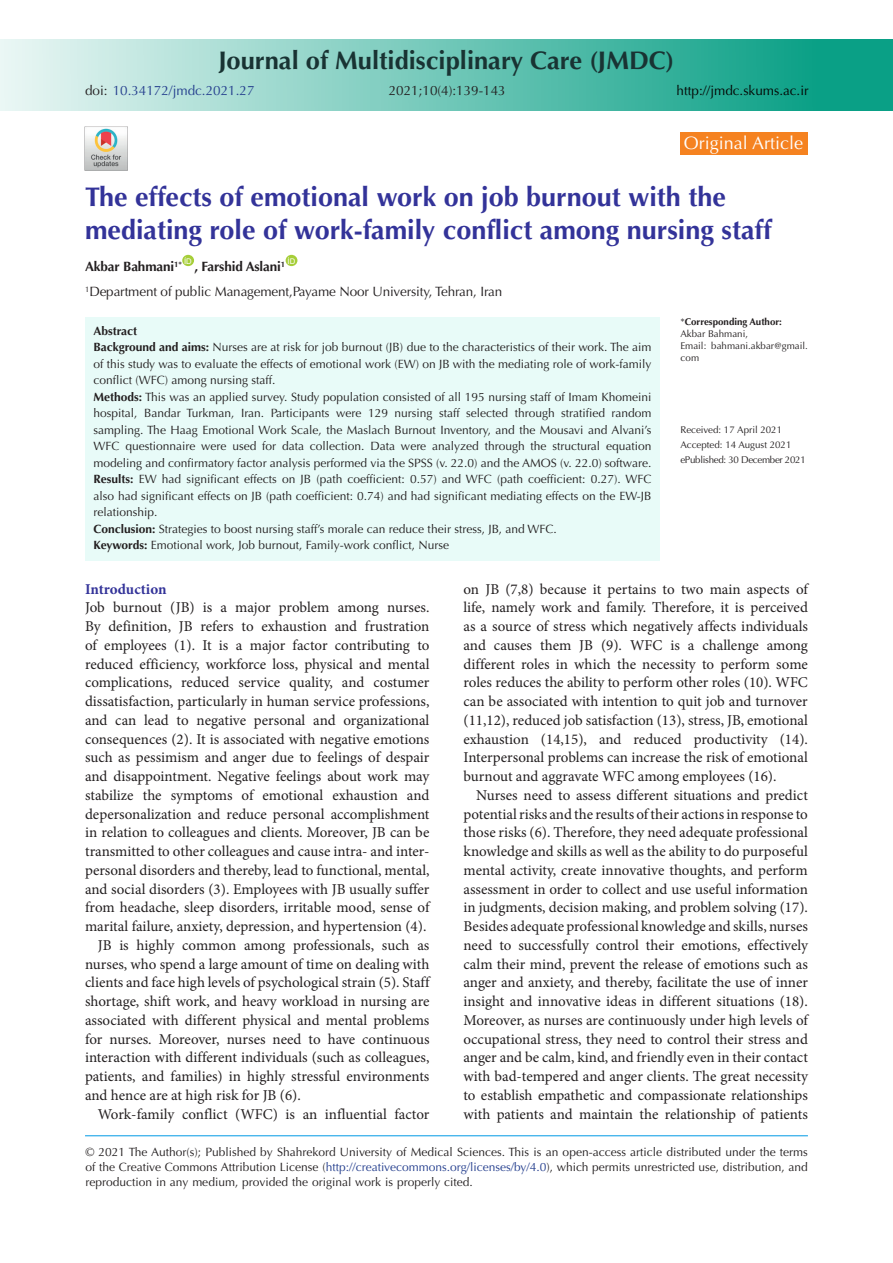
<style>
.page{position:relative;width:893px;height:1263px;background:#fff}
.page>*{position:absolute;margin:0;border:0;box-sizing:border-box;transform-origin:0 0}
.t1{font:700 27px/33px "Optima LT Std";color:#339}
.t2{font:700 25.5px "Optima LT Std";color:#193333}
.t3{font:18px "Optima LT Std";color:#fff}
.t4{font:15px/18.8px "Minion Pro";color:#231f20;text-align:justify}
.t5{font:700 15px "Minion Pro";letter-spacing:-.005em;color:#339}
.t6{font:13.5px "Optima LT Std";letter-spacing:-.01em;color:#231f20}
.t7{font:700 13.5px "Optima LT Std";letter-spacing:-.01em;color:#231f20}
.t8{font:13.5px "Optima LT Std";color:#253f8e}
.t9{font:13.5px "Optima LT Std";color:#040503}
.t10{font:12px/16.5px "Optima LT Std";color:#231f20;text-align:justify}
.t11{font:700 12px "Optima LT Std";color:#231f20}
.t12{font:9.75px/12px "Optima LT Std";color:#231f20}
.t13{font:9.75px "Optima LT Std";letter-spacing:-.03em;color:#231f20}
.t14{font:700 9.75px "Optima LT Std";color:#231f20}
.t15{font:7.8px "Arial";color:#fff}
.s1{color:#231f20}
.s2{font-weight:700}
.s3{font-weight:400}
.s4{color:#253f8e}
</style>
<div class="page">
<hr style="left:85px;top:1135px;width:723px;height:1px;background:#0099e5">
<div style="left:182px;top:255px;width:12px;height:11px;background:#a6ce39;border-radius:50%"></div>
<div style="left:286px;top:255px;width:11px;height:11px;background:#a6ce39;border-radius:50%"></div>
<div style="left:0;top:39px;width:893px;height:72px;background:linear-gradient(to right,#e9f6f4,#00997e)"></div>
<div style="left:680px;top:132px;width:128px;height:23px;background:#f58220"></div>
<img style="left:84px;top:127px;width:44px;height:43px">
<div style="left:85px;top:317px;width:575px;height:244px;background:#e8fbf8"></div>
<p class="t2" style="left:219px;top:46px;width:457px">Journal of Multidisciplinary Care (JMDC)</p>
<p class="t8" style="left:85px;top:83px;width:171px"><span class="s1">doi:</span> 10.34172/jmdc.2021.27</p>
<p class="t6" style="left:389px;top:83px;width:119px">2021;10(4):139-143</p>
<p class="t9" style="left:677px;top:83px;width:134px">http://jmdc.skums.ac.ir</p>
<p class="t3" style="left:684px;top:132px;width:121px">Original Article</p>
<p class="t1" style="left:85px;top:181px;width:688px">The effects of emotional work on job burnout with the mediating role of work-family conflict among nursing staff</p>
<p class="t7" style="left:85px;top:259px;width:98px">Akbar Bahmani<sup>1*</sup></p>
<p class="t15" style="left:288px;top:255px;width:9px">ID</p>
<p class="t6" style="left:85px;top:284px;width:419px"><sup>1</sup>Department of public Management,Payame Noor University, Tehran, Iran</p>
<p class="t15" style="left:184px;top:255px;width:9px">ID</p>
<p class="t7" style="left:194px;top:259px;width:92px">, Farshid Aslani<sup>1</sup></p>
<p class="t11" style="left:94px;top:324px;width:45px">Abstract</p>
<p class="t10" style="left:94px;top:339px;width:559px"><span class="s2">Background and aims:</span> Nurses are at risk for job burnout (JB) due to the characteristics of their work. The aim of this study was to evaluate the effects of emotional work (EW) on JB with the mediating role of work-family conflict (WFC) among nursing staff.</p>
<p class="t10" style="left:94px;top:388px;width:559px"><span class="s2">Methods:</span> This was an applied survey. Study population consisted of all 195 nursing staff of Imam Khomeini hospital, Bandar Turkman, Iran. Participants were 129 nursing staff selected through stratified random sampling. The Haag Emotional Work Scale, the Maslach Burnout Inventory, and the Mousavi and Alvani’s WFC questionnaire were used for data collection. Data were analyzed through the structural equation modeling and confirmatory factor analysis performed via the SPSS (v. 22.0) and the AMOS (v. 22.0) software.</p>
<p class="t10" style="left:94px;top:471px;width:559px"><span class="s2">Results:</span> EW had significant effects on JB (path coefficient: 0.57) and WFC (path coefficient: 0.27). WFC also had significant effects on JB (path coefficient: 0.74) and had significant mediating effects on the EW-JB relationship.</p>
<p class="t10" style="left:94px;top:520px;width:465px"><span class="s2">Conclusion:</span> Strategies to boost nursing staff’s morale can reduce their stress, JB, and WFC.</p>
<p class="t10" style="left:94px;top:537px;width:357px"><span class="s2">Keywords:</span> Emotional work, Job burnout, Family-work conflict, Nurse</p>
<p class="t14" style="left:680px;top:316px;width:103px"><span class="s3">*</span>Corresponding Author:</p>
<p class="t12" style="left:680px;top:327px;width:69px">Akbar Bahmani,</p>
<p class="t12" style="left:680px;top:339px;width:129px">Email: bahmani.akbar@gmail. com</p>
<p class="t12" style="left:680px;top:423px;width:103px">Received: 17 April 2021</p>
<p class="t12" style="left:680px;top:438px;width:113px">Accepted: 14 August 2021</p>
<p class="t13" style="left:680px;top:454px;width:127px">ePublished: 30 December 2021</p>
<p class="t5" style="left:85px;top:578px;width:83px">Introduction</p>
<p class="t4" style="left:85px;top:598px;width:346px">Job burnout (JB) is a major problem among nurses.<br>By definition, JB refers to exhaustion and frustration of employees (1). It is a major factor contributing to reduced efficiency, workforce loss, physical and mental complications, reduced service quality, and costumer dissatisfaction, particularly in human service professions, and can lead to negative personal and organizational consequences (2). It is associated with negative emotions such as pessimism and anger due to feelings of despair and disappointment. Negative feelings about work may stabilize the symptoms of emotional exhaustion and depersonalization and reduce personal accomplishment in relation to colleagues and clients. Moreover, JB can be transmitted to other colleagues and cause intra- and inter&shy;personal disorders and thereby, lead to functional, mental, and social disorders (3). Employees with JB usually suffer from headache, sleep disorders, irritable mood, sense of marital failure, anxiety, depression, and hypertension (4).</p>
<p class="t4" style="left:85px;top:936px;width:346px;text-indent:13px">JB is highly common among professionals, such as nurses, who spend a large amount of time on dealing with clients and face high levels of psychological strain (5). Staff shortage, shift work, and heavy workload in nursing are associated with different physical and mental problems for nurses. Moreover, nurses need to have continuous interaction with different individuals (such as colleagues, patients, and families) in highly stressful environments and hence are at high risk for JB (6).</p>
<p class="t4" style="left:98px;top:1104px;width:333px">Work-family conflict (WFC) is an influential factor</p>
<p class="t4" style="left:463px;top:579px;width:346px">on JB (7,8) because it pertains to two main aspects of life, namely work and family. Therefore, it is perceived as a source of stress which negatively affects individuals and causes them JB (9). WFC is a challenge among different roles in which the necessity to perform some roles reduces the ability to perform other roles (10). WFC can be associated with intention to quit job and turnover (11,12), reduced job satisfaction (13), stress, JB, emotional exhaustion (14,15), and reduced productivity (14).<br>Interpersonal problems can increase the risk of emotional burnout and aggravate WFC among employees (16).</p>
<p class="t4" style="left:463px;top:786px;width:346px;text-indent:13px">Nurses need to assess different situations and predict potential risks and the results of their actions in response to those risks (6). Therefore, they need adequate professional knowledge and skills as well as the ability to do purposeful mental activity, create innovative thoughts, and perform assessment in order to collect and use useful information in judgments, decision making, and problem solving (17).<br>Besides adequate professional knowledge and skills, nurses need to successfully control their emotions, effectively calm their mind, prevent the release of emotions such as anger and anxiety, and thereby, facilitate the use of inner insight and innovative ideas in different situations (18).<br>Moreover, as nurses are continuously under high levels of occupational stress, they need to control their stress and anger and be calm, kind, and friendly even in their contact with bad-tempered and anger clients. The great necessity to establish empathetic and compassionate relationships with patients and maintain the relationship of patients</p>
<p class="t10" style="left:85px;top:1144px;width:724px;line-height:15px">© 2021 The Author(s); Published by Shahrekord University of Medical Sciences. This is an open-access article distributed under the terms of the Creative Commons Attribution License (<span class="s4">http://creativecommons.org/licenses/by/4.0</span>), which permits unrestricted use, distribution, and reproduction in any medium, provided the original work is properly cited.</p>
</div>
